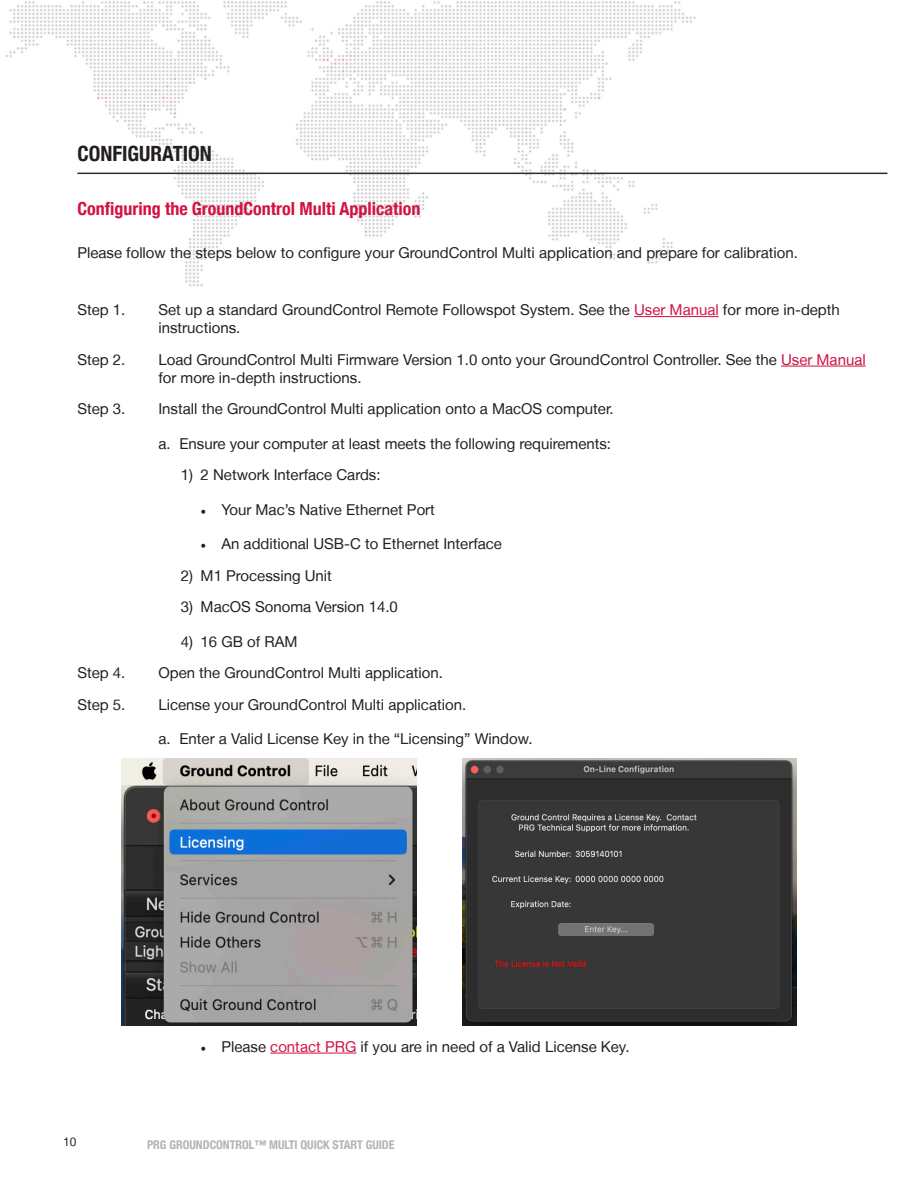
<style>
.page{position:relative;width:918px;height:1188px;background:#fff}
.page>*{position:absolute;margin:0;border:0;box-sizing:border-box;transform-origin:0 0}
.Primary_Section_Header__black{font:700 condensed 21px "Helvetica Neue";color:#231f20}
.Secondary_Section_Header__red{font:700 condensed 18px "Helvetica Neue";color:#d11242}
.t1{font:15px/18px "Helvetica Neue LT";color:#231f20}
.t2{font:700 condensed 12px "Helvetica Neue";color:#b4b2b3}
.t3{font:12px "Helvetica Neue LT";color:#231f20}
.s1{color:#d11242}
.s2{font-family:"Minion Pro"}
</style>
<div class="page">
<img style="left:5px;top:1px;width:711px;height:317px">
<hr style="left:77px;top:173px;width:810px;height:1px;background:#2d2d2d">
<hr style="left:634px;top:316px;width:85px;height:1px;background:#d11242">
<hr style="left:781px;top:366px;width:85px;height:1px;background:#d11242">
<hr style="left:270px;top:1053px;width:86px;height:1px;background:#d11242">
<img style="left:121px;top:759px;width:296px;height:267px">
<img style="left:463px;top:759px;width:334px;height:267px">
<p class="Primary_Section_Header__black" style="left:77px;top:136px;width:136px">CONFIGURATION</p>
<p class="Secondary_Section_Header__red" style="left:77px;top:193px;width:345px">Configuring the GroundControl Multi Application</p>
<p class="t1" style="left:77px;top:244px;width:722px">Please follow the steps below to configure your GroundControl Multi application and prepare for calibration.</p>
<p class="t1" style="left:77px;top:301px;width:50px">Step 1.</p>
<p class="t1" style="left:158px;top:301px;width:683px">Set up a standard GroundControl Remote Followspot System. See the <span class="s1">User Manual</span> for more in-depth instructions.</p>
<p class="t1" style="left:77px;top:350px;width:50px">Step 2.</p>
<p class="t1" style="left:158px;top:350px;width:709px">Load GroundControl Multi Firmware Version 1.0 onto your GroundControl Controller. See the <span class="s1">User Manual </span>for more in-depth instructions.</p>
<p class="t1" style="left:77px;top:400px;width:50px">Step 3.</p>
<p class="t1" style="left:158px;top:400px;width:457px">Install the GroundControl Multi application onto a MacOS computer.</p>
<p class="t1" style="left:158px;top:434px;width:454px">a. Ensure your computer at least meets the following requirements:</p>
<p class="t1" style="left:181px;top:466px;width:201px">1) 2 Network Interface Cards:</p>
<p class="t1" style="left:200px;top:500px;width:236px"><span class="s2">•</span> Your Mac’s Native Ethernet Port</p>
<p class="t1" style="left:200px;top:535px;width:303px"><span class="s2">•</span> An additional USB-C to Ethernet Interface</p>
<p class="t1" style="left:181px;top:566px;width:153px">2) M1 Processing Unit</p>
<p class="t1" style="left:181px;top:598px;width:219px">3) MacOS Sonoma Version 14.0</p>
<p class="t1" style="left:181px;top:632px;width:118px">4) 16 GB of RAM</p>
<p class="t1" style="left:77px;top:664px;width:50px">Step 4.</p>
<p class="t1" style="left:158px;top:664px;width:286px">Open the GroundControl Multi application.</p>
<p class="t1" style="left:77px;top:695px;width:50px">Step 5.</p>
<p class="t1" style="left:158px;top:695px;width:309px">License your GroundControl Multi application.</p>
<p class="t1" style="left:158px;top:730px;width:376px">a. Enter a Valid License Key in the “Licensing” Window.</p>
<p class="t1" style="left:200px;top:1037px;width:431px"><span class="s2">•</span> Please <span class="s1">contact PRG</span> if you are in need of a Valid License Key.</p>
<p class="t3" style="left:63px;top:1134px;width:15px">10</p>
<p class="t2" style="left:147px;top:1134px;width:249px">PRG GROUNDCONTROL™ MULTI QUICK START GUIDE</p>
</div>
